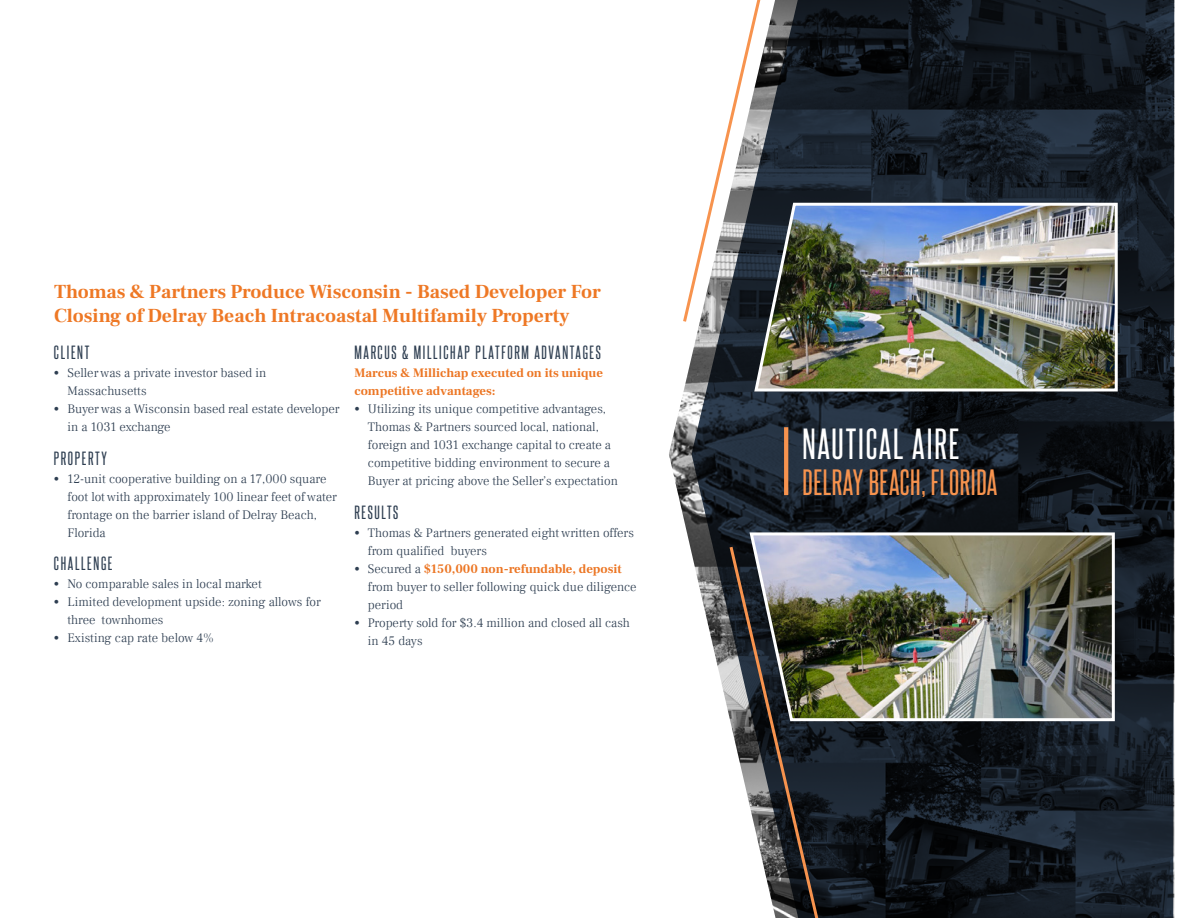
<style>
.page{position:relative;width:1188px;height:918px;background:#fff}
.page>*{position:absolute;margin:0;border:0;box-sizing:border-box;transform-origin:0 0}
.t1{font:37.5px "Steelfish Rg";letter-spacing:.05em;color:#fff}
.t2{font:31.5px "Steelfish Rg";letter-spacing:.02em;color:#f7934e}
.t3{font:700 19.5px/24px "Frank Ruhl Libre";color:#ee7825}
.t4{font:16.5px "Steelfish Rg";letter-spacing:.1em;color:#2e3e51}
.t5{font:300 12.75px/18px "Frank Ruhl Libre";color:#2e3e51}
.t6{font:700 12.75px/18px "Frank Ruhl Libre";color:#ec7624}
.s1{font-weight:700;color:#ec7624}
</style>
<div class="page">
<img style="left:669px;top:0;width:505px;height:918px">
<svg style="left:727px;top:544px;width:98px;height:374px"></svg>
<svg style="left:681px;top:0;width:97px;height:325px"></svg>
<hr style="left:784px;top:427px;width:4px;height:68px;background:#f7934e">
<img style="left:752px;top:201px;width:367px;height:192px">
<img style="left:748px;top:530px;width:368px;height:193px">
<h3 class="t3" style="left:54px;top:280px;width:548px">Thomas &amp; Partners Produce Wisconsin - Based Developer For<br>Closing of Delray Beach Intracoastal Multifamily Property</h3>
<p class="t4" style="left:54px;top:343px;width:37px">CLIENT</p>
<p class="t5" style="left:68px;top:364px;width:200px;text-indent:-14px">• Seller was a private investor based in<br>Massachusetts</p>
<p class="t5" style="left:68px;top:400px;width:274px;text-indent:-14px">• Buyer was a Wisconsin based real estate developer in a 1031 exchange</p>
<p class="t4" style="left:54px;top:448px;width:54px">PROPERTY</p>
<p class="t5" style="left:68px;top:469px;width:271px;text-indent:-14px">• 12-unit cooperative building on a 17,000 square foot lot with approximately 100 linear feet of water frontage on the barrier island of Delray Beach, Florida</p>
<p class="t4" style="left:54px;top:553px;width:60px">CHALLENGE</p>
<p class="t5" style="left:54px;top:575px;width:209px">• No comparable sales in local market</p>
<p class="t5" style="left:68px;top:593px;width:255px;text-indent:-14px">• Limited development upside: zoning allows for three townhomes</p>
<p class="t5" style="left:54px;top:629px;width:161px">• Existing cap rate below 4%</p>
<p class="t4" style="left:354px;top:343px;width:248px">MARCUS &amp; MILLICHAP PLATFORM ADVANTAGES</p>
<p class="t6" style="left:354px;top:364px;width:250px">Marcus &amp; Millichap executed on its unique competitive advantages:</p>
<p class="t5" style="left:368px;top:400px;width:252px;text-indent:-14px">• Utilizing its unique competitive advantages, Thomas &amp; Partners sourced local, national, foreign and 1031 exchange capital to create a competitive bidding environment to secure a Buyer at pricing above the Seller’s expectation</p>
<p class="t4" style="left:354px;top:502px;width:45px">RESULTS</p>
<p class="t5" style="left:368px;top:523px;width:268px;text-indent:-14px">• Thomas &amp; Partners generated eight written offers from qualified buyers</p>
<p class="t5" style="left:368px;top:559px;width:270px;text-indent:-14px">• Secured a <span class="s1">$150,000 non-refundable, deposit </span>from buyer to seller following quick due diligence period</p>
<p class="t5" style="left:368px;top:614px;width:264px;text-indent:-14px">• Property sold for $3.4 million and closed all cash in 45 days</p>
<h1 class="t1" style="left:802px;top:421px;width:158px">NAUTICAL AIRE</h1>
<h2 class="t2" style="left:802px;top:463px;width:197px">DELRAY BEACH, FLORIDA</h2>
</div>
